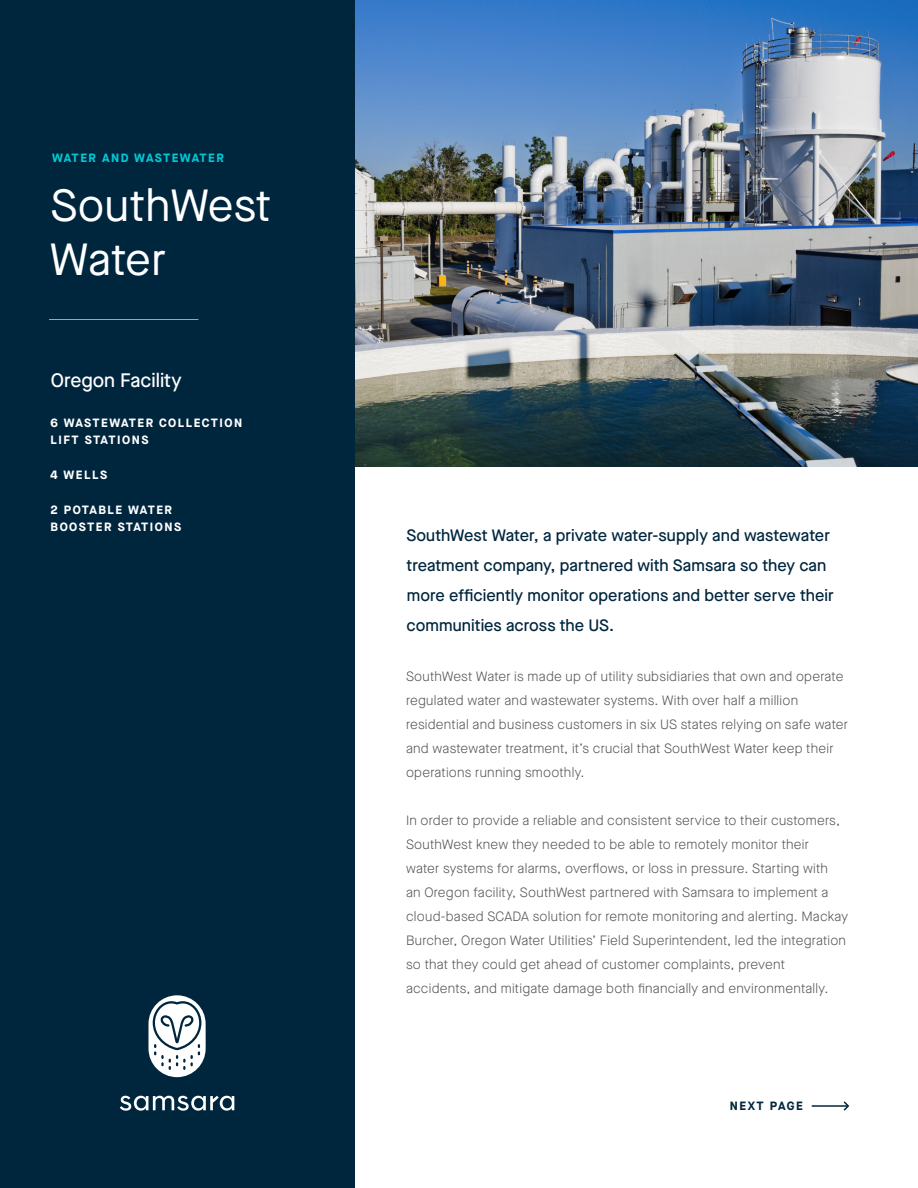
<style>
.page{position:relative;width:918px;height:1188px;background:#fff}
.page>*{position:absolute;margin:0;border:0;box-sizing:border-box;transform-origin:0 0}
.t1{font:45px/54px "Maison Neue";letter-spacing:.005em;color:#fff}
.Intro_Text{font:500 19.5px "Maison Neue";color:#fff}
.Intro_Text-2{font:500 16.5px/30px "Maison Neue";letter-spacing:.005em;color:#00263e}
.Body_Copy{font:300 13.5px/24px "Maison Neue";letter-spacing:.015em;color:#545454}
.H4__white{font:700 12px/17.4px "Maison Neue";letter-spacing:.125em;color:#fff}
.t2{font:700 12px "Maison Neue";letter-spacing:.125em;color:#00cad4}
.t3{font:700 12px "Maison Neue";letter-spacing:.125em;color:#00263e}
</style>
<div class="page">
<img style="left:354px;top:0;width:564px;height:466px">
<div style="left:0;top:0;width:354px;height:1188px;background:#00263e"></div>
<hr style="left:49px;top:319px;width:149px;height:1px;background:#7bafd4">
<svg style="left:120px;top:1095px;width:115px;height:16px"></svg>
<svg style="left:148px;top:995px;width:58px;height:82px"></svg>
<hr style="left:812px;top:1105px;width:35px;height:2px;background:#00263e">
<svg style="left:842px;top:1101px;width:8px;height:10px"></svg>
<h4 class="t2" style="left:52px;top:149px;width:173px">WATER AND WASTEWATER</h4>
<h1 class="t1" style="left:50px;top:178px;width:223px">SouthWest<br>Water</h1>
<p class="Intro_Text" style="left:51px;top:367px;width:132px">Oregon Facility</p>
<p class="H4__white" style="left:51px;top:414px;width:193px">6 WASTEWATER COLLECTION</p>
<p class="H4__white" style="left:51px;top:431px;width:99px">LIFT STATIONS</p>
<p class="H4__white" style="left:51px;top:466px;width:58px">4 WELLS</p>
<p class="H4__white" style="left:51px;top:501px;width:132px">2 POTABLE WATER<br>BOOSTER STATIONS</p>
<p class="Intro_Text-2" style="left:407px;top:520px;width:429px">SouthWest Water, a private water-supply and wastewater treatment company, partnered with Samsara so they can more efficiently monitor operations and better serve their communities across the US.</p>
<p class="Body_Copy" style="left:406px;top:665px;width:443px">SouthWest Water is made up of utility subsidiaries that own and operate regulated water and wastewater systems. With over half a million residential and business customers in six US states relying on safe water and wastewater treatment, it’s crucial that SouthWest Water keep their operations running smoothly.</p>
<p class="Body_Copy" style="left:406px;top:809px;width:444px">In order to provide a reliable and consistent service to their customers, SouthWest knew they needed to be able to remotely monitor their<br>water systems for alarms, overflows, or loss in pressure. Starting with<br>an Oregon facility, SouthWest partnered with Samsara to implement a cloud-based SCADA solution for remote monitoring and alerting. Mackay Burcher, Oregon Water Utilities’ Field Superintendent, led the integration so that they could get ahead of customer complaints, prevent accidents, and mitigate damage both financially and environmentally.</p>
<h4 class="t3" style="left:730px;top:1097px;width:74px">NEXT PAGE</h4>
</div>
